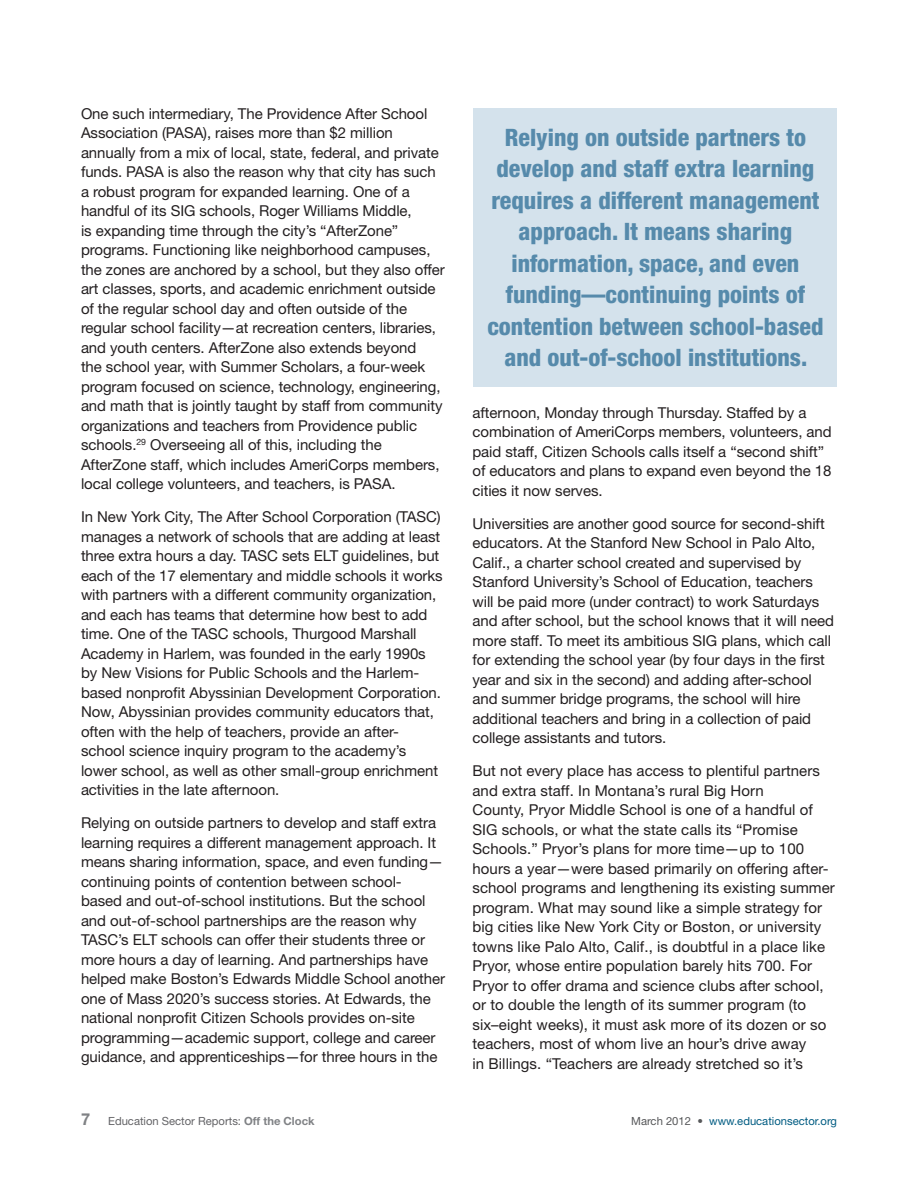
<style>
.page{position:relative;width:918px;height:1188px;background:#fff}
.page>*{position:absolute;margin:0;border:0;box-sizing:border-box;transform-origin:0 0}
.t1{font:800 condensed 24px/31.5px "Helvetica Neue LT Std";color:#568aab;text-align:center}
.t2{font:15px/19.5px "Helvetica Neue LT Std";letter-spacing:-.005em;color:#231f20}
.t3{font:11.25px "Helvetica Neue LT Std";color:#636366}
.t4{font:11.25px "Helvetica Neue LT Std";color:#005c82}
.s1{font-weight:700;font-size:16.5px;color:#808285}
.s2{font-weight:700;color:#808285}
.s3{color:#57585a}
</style>
<div class="page">
<div style="left:474px;top:108px;width:363px;height:279px;background:#d4e2ec"></div>
<p class="t2" style="left:81px;top:103px;width:365px">One such intermediary, The Providence After School Association (PASA), raises more than $2 million annually from a mix of local, state, federal, and private funds. PASA is also the reason why that city has such a robust program for expanded learning. One of a handful of its SIG schools, Roger Williams Middle,<br>is expanding time through the city’s “AfterZone” programs. Functioning like neighborhood campuses, the zones are anchored by a school, but they also offer art classes, sports, and academic enrichment outside of the regular school day and often outside of the regular school facility—at recreation centers, libraries, and youth centers. AfterZone also extends beyond<br>the school year, with Summer Scholars, a four-week program focused on science, technology, engineering, and math that is jointly taught by staff from community organizations and teachers from Providence public schools.<sup>29</sup> Overseeing all of this, including the AfterZone staff, which includes AmeriCorps members, local college volunteers, and teachers, is PASA.</p>
<p class="t2" style="left:81px;top:507px;width:363px">In New York City, The After School Corporation (TASC) manages a network of schools that are adding at least three extra hours a day. TASC sets ELT guidelines, but each of the 17 elementary and middle schools it works with partners with a different community organization, and each has teams that determine how best to add time. One of the TASC schools, Thurgood Marshall Academy in Harlem, was founded in the early 1990s by New Visions for Public Schools and the Harlem&shy;based nonprofit Abyssinian Development Corporation.<br>Now, Abyssinian provides community educators that, often with the help of teachers, provide an after&shy;school science inquiry program to the academy’s lower school, as well as other small-group enrichment activities in the late afternoon.</p>
<p class="t2" style="left:81px;top:813px;width:366px">Relying on outside partners to develop and staff extra learning requires a different management approach. It means sharing information, space, and even funding— continuing points of contention between school&shy;based and out-of-school institutions. But the school and out-of-school partnerships are the reason why TASC’s ELT schools can offer their students three or more hours a day of learning. And partnerships have helped make Boston’s Edwards Middle School another one of Mass 2020’s success stories. At Edwards, the national nonprofit Citizen Schools provides on-site programming—academic support, college and career guidance, and apprenticeships—for three hours in the</p>
<p class="t1" style="left:487px;top:121px;width:338px">Relying on outside partners to develop and staff extra learning requires a different management approach. It means sharing information, space, and even funding—continuing points of contention between school-based and out-of-school institutions.</p>
<p class="t2" style="left:472px;top:402px;width:361px">afternoon, Monday through Thursday. Staffed by a combination of AmeriCorps members, volunteers, and paid staff, Citizen Schools calls itself a “second shift” of educators and plans to expand even beyond the 18 cities it now serves.</p>
<p class="t2" style="left:472px;top:513px;width:363px">Universities are another good source for second-shift educators. At the Stanford New School in Palo Alto, Calif., a charter school created and supervised by Stanford University’s School of Education, teachers will be paid more (under contract) to work Saturdays and after school, but the school knows that it will need more staff. To meet its ambitious SIG plans, which call for extending the school year (by four days in the first year and six in the second) and adding after-school and summer bridge programs, the school will hire additional teachers and bring in a collection of paid college assistants and tutors.</p>
<p class="t2" style="left:472px;top:761px;width:364px">But not every place has access to plentiful partners and extra staff. In Montana’s rural Big Horn<br>County, Pryor Middle School is one of a handful of SIG schools, or what the state calls its “Promise Schools.” Pryor’s plans for more time—up to 100 hours a year—were based primarily on offering after&shy;school programs and lengthening its existing summer program. What may sound like a simple strategy for big cities like New York City or Boston, or university towns like Palo Alto, Calif., is doubtful in a place like Pryor, whose entire population barely hits 700. For Pryor to offer drama and science clubs after school, or to double the length of its summer program (to six–eight weeks), it must ask more of its dozen or so teachers, most of whom live an hour’s drive away<br>in Billings. “Teachers are already stretched so it’s</p>
<p class="t3" style="left:81px;top:1114px;width:235px"><span class="s1">7</span> Education Sector Reports: <span class="s2">Off the Clock</span></p>
<p class="t4" style="left:631px;top:1114px;width:207px"><span class="s3">March 2012 •</span> www.educationsector.org</p>
</div>
